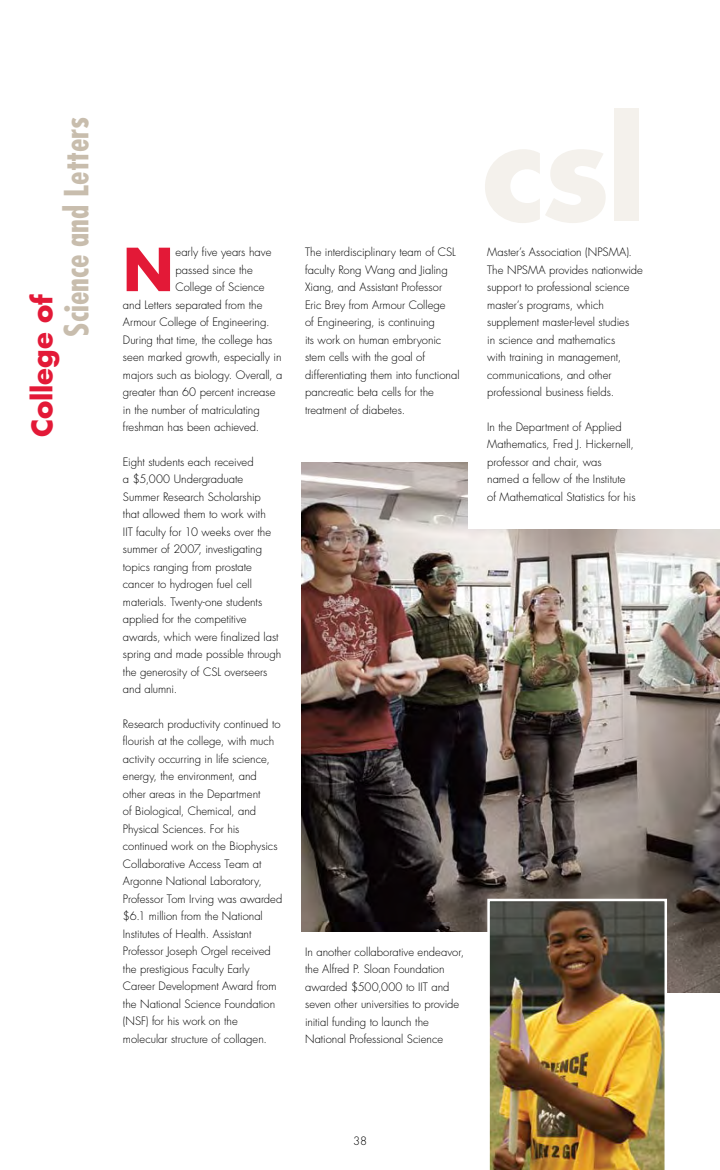
<style>
.page{position:relative;width:720px;height:1170px;background:#fff}
.page>*{position:absolute;margin:0;border:0;box-sizing:border-box;transform-origin:0 0}
.t1{font:700 57.62px "Futura";color:#e31937}
.t2{font:700 condensed 32.5px "Futura";color:#c8bdad}
.t3{font:700 27.5px "Futura";letter-spacing:-.005em;color:#e31937}
.t4{font:300 11.25px/17.5px "Futura";color:#000}
</style>
<div class="page">
<img style="left:301px;top:462px;width:419px;height:531px">
<div style="left:212px;top:932px;width:298px;height:156px;background:#fff"></div>
<div style="left:468px;top:459px;width:252px;height:70px;background:#fff"></div>
<img style="left:487px;top:899px;width:180px;height:271px">
<h2 class="t2" style="left:56px;top:337px;width:221px;rotate:-90deg">Science and Letters</h2>
<h3 class="t3" style="left:23px;top:437px;width:144px;rotate:-90deg">College of</h3>
<h1 class="t1" style="left:123px;top:229px;width:52px">N</h1>
<p class="t4" style="left:175px;top:243px;width:97px">early five years have</p>
<p class="t4" style="left:175px;top:261px;width:79px">passed since the</p>
<p class="t4" style="left:175px;top:278px;width:91px">College of Science</p>
<p class="t4" style="left:123px;top:296px;width:141px">and Letters separated from the</p>
<p class="t4" style="left:123px;top:313px;width:148px">Armour College of Engineering.</p>
<p class="t4" style="left:123px;top:331px;width:151px">During that time, the college has</p>
<p class="t4" style="left:123px;top:348px;width:160px">seen marked growth, especially in</p>
<p class="t4" style="left:123px;top:366px;width:161px">majors such as biology. Overall, a</p>
<p class="t4" style="left:123px;top:383px;width:154px">greater than 60 percent increase</p>
<p class="t4" style="left:123px;top:401px;width:138px">in the number of matriculating</p>
<p class="t4" style="left:123px;top:418px;width:138px">freshman has been achieved.</p>
<p class="t4" style="left:123px;top:453px;width:160px">Eight students each received<br>a $5,000 Undergraduate<br>Summer Research Scholarship<br>that allowed them to work with<br>IIT faculty for 10 weeks over the summer of 2007, investigating topics ranging from prostate cancer to hydrogen fuel cell materials. Twenty-one students applied for the competitive awards, which were finalized last spring and made possible through the generosity of CSL overseers and alumni.</p>
<p class="t4" style="left:123px;top:715px;width:161px">Research productivity continued to flourish at the college, with much activity occurring in life science, energy, the environment, and other areas in the Department<br>of Biological, Chemical, and<br>Physical Sciences. For his continued work on the Biophysics<br>Collaborative Access Team at<br>Argonne National Laboratory,<br>Professor Tom Irving was awarded $6.1 million from the National<br>Institutes of Health. Assistant<br>Professor Joseph Orgel received the prestigious Faculty Early<br>Career Development Award from the National Science Foundation (NSF) for his work on the molecular structure of collagen.</p>
<p class="t4" style="left:305px;top:244px;width:156px">The interdisciplinary team of CSL faculty Rong Wang and Jialing<br>Xiang, and Assistant Professor<br>Eric Brey from Armour College<br>of Engineering, is continuing<br>its work on human embryonic stem cells with the goal of differentiating them into functional pancreatic beta cells for the treatment of diabetes.</p>
<p class="t4" style="left:305px;top:943px;width:161px">In another collaborative endeavor, the Alfred P. Sloan Foundation awarded $500,000 to IIT and seven other universities to provide initial funding to launch the<br>National Professional Science</p>
<p class="t4" style="left:487px;top:244px;width:157px">Master’s Association (NPSMA).<br>The NPSMA provides nationwide support to professional science master’s programs, which supplement master-level studies<br>in science and mathematics<br>with training in management, communications, and other professional business fields.</p>
<p class="t4" style="left:487px;top:418px;width:150px">In the Department of Applied<br>Mathematics, Fred J. Hickernell, professor and chair, was named a fellow of the Institute of Mathematical Statistics for his</p>
<p class="t4" style="left:353px;top:1132px;width:15px">38</p>
</div>
